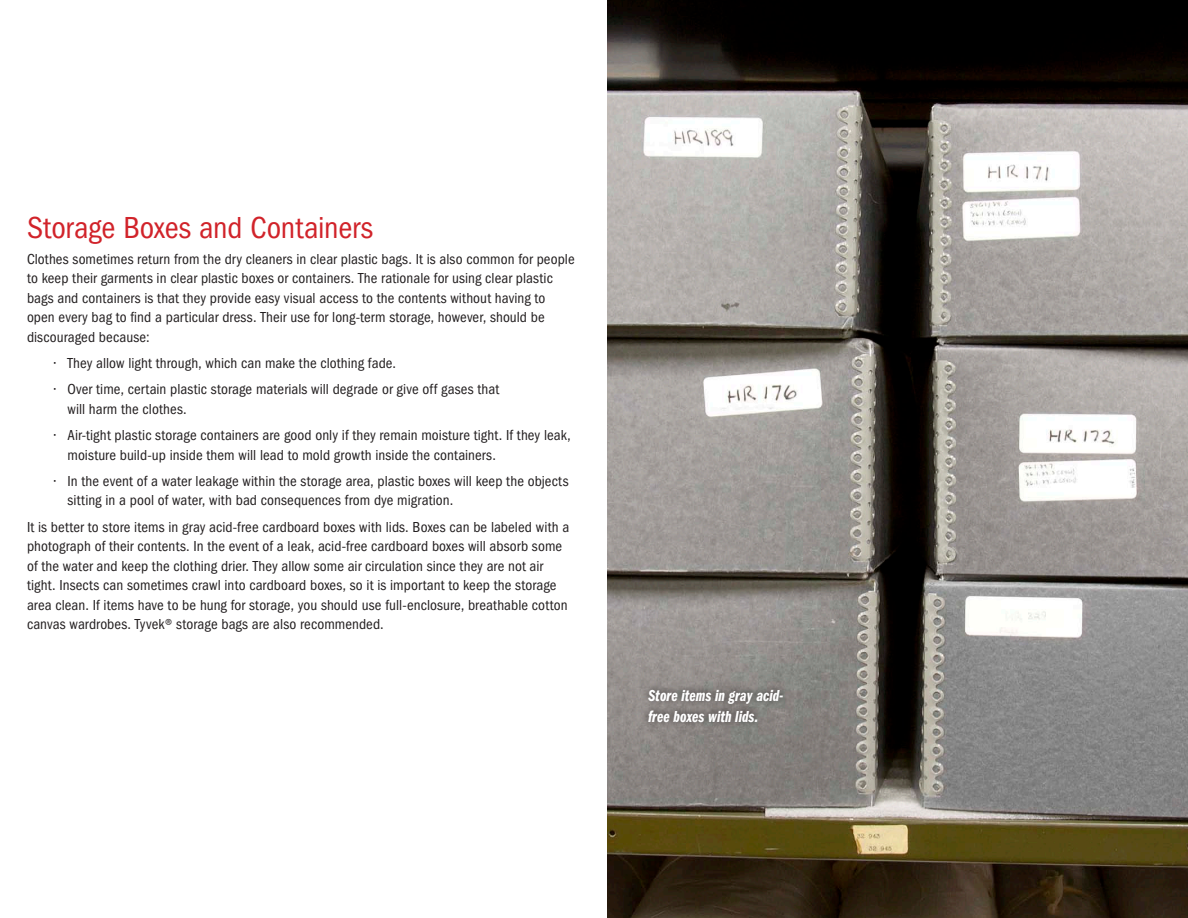
<style>
.page{position:relative;width:1188px;height:918px;background:#fff}
.page>*{position:absolute;margin:0;border:0;box-sizing:border-box;transform-origin:0 0}
.t1{font:condensed 31.5px "ITC Franklin Gothic Std";letter-spacing:-.005em;color:#d1232a}
.t2{font:16.5px/21px "ITC Franklin Gothic Std Dm Cp It";color:#fff}
.bullets{font:condensed 15px/19.5px "ITC Franklin Gothic Std";letter-spacing:.005em;color:#231f20}
</style>
<div class="page">
<img style="left:608px;top:0;width:580px;height:918px">
<div style="left:641px;top:682px;width:150px;height:48px;background:#231f20;opacity:.75"></div>
<p class="t1" style="left:27px;top:209px;width:348px">Storage Boxes and Containers</p>
<p class="bullets" style="left:27px;top:249px;width:549px">Clothes sometimes return from the dry cleaners in clear plastic bags. It is also common for people to keep their garments in clear plastic boxes or containers. The rationale for using clear plastic bags and containers is that they provide easy visual access to the contents without having to open every bag to find a particular dress. Their use for long-term storage, however, should be discouraged because:</p>
<p class="bullets" style="left:54px;top:354px;width:344px">• They allow light through, which can make the clothing fade.</p>
<p class="bullets" style="left:68px;top:380px;width:433px;text-indent:-14px">• Over time, certain plastic storage materials will degrade or give off gases that will harm the clothes.</p>
<p class="bullets" style="left:68px;top:426px;width:505px;text-indent:-14px">• Air-tight plastic storage containers are good only if they remain moisture tight. If they leak, moisture build-up inside them will lead to mold growth inside the containers.</p>
<p class="bullets" style="left:68px;top:471px;width:503px;text-indent:-14px">• In the event of a water leakage within the storage area, plastic boxes will keep the objects sitting in a pool of water, with bad consequences from dye migration.</p>
<p class="bullets" style="left:27px;top:517px;width:544px">It is better to store items in gray acid-free cardboard boxes with lids. Boxes can be labeled with a photograph of their contents. In the event of a leak, acid-free cardboard boxes will absorb some of the water and keep the clothing drier. They allow some air circulation since they are not air tight. Insects can sometimes crawl into cardboard boxes, so it is important to keep the storage area clean. If items have to be hung for storage, you should use full-enclosure, breathable cotton canvas wardrobes. Tyvek® storage bags are also recommended.</p>
<p class="t2" style="left:648px;top:685px;width:137px">Store items in gray acid&shy;free boxes with lids.</p>
</div>
